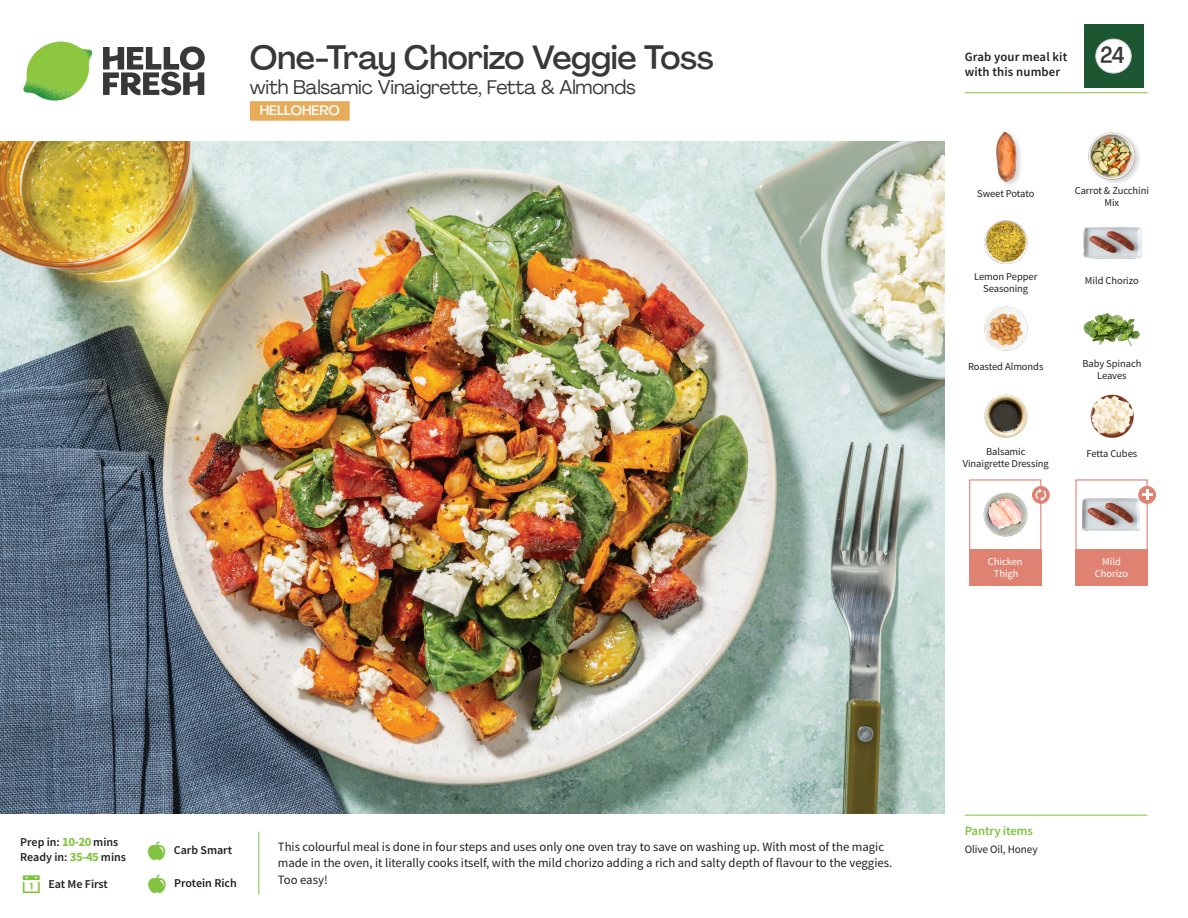
<style>
.page{position:relative;width:1188px;height:918px;background:#fff}
.page>*{position:absolute;margin:0;border:0;box-sizing:border-box;transform-origin:0 0}
._15_Titel_UK{font:500 33px "Agrandir";letter-spacing:-.015em;color:#383839}
._002_Label_Nr{font:500 22.8px "Agrandir";color:#383839;scale:.94 1}
._15_Titel_UK-2{font:19.5px "Agrandir";letter-spacing:-.01em;color:#383839}
.t1{font:500 13.5px "Agrandir";color:#fff}
.Step_6_Text_AU{font:12.75px/16.5px "Source Sans Pro";color:#231f20}
.t2{font:600 12.75px/15px "Source Sans Pro";letter-spacing:.01em;color:#231f20}
._04_Headers_Front{font:600 12.75px "Source Sans Pro";letter-spacing:-.01em;color:#81c340}
._04_Intro{font:600 12px "Source Sans Pro";color:#231f20}
._05_Pantry{font:11.25px "Source Sans Pro";letter-spacing:-.01em;color:#231f20}
._18_FRONT_ingredients{font:10.5px/12px "Source Sans Pro";letter-spacing:-.005em;color:#231f20;text-align:center}
._18_FRONT_ingredients-2{font:10.5px/12px "Source Sans Pro";letter-spacing:-.005em;color:#fff;text-align:center}
.s1{font-weight:700;font-size:12.75px;color:#81c340}
</style>
<div class="page">
<svg style="left:103px;top:46px;width:102px;height:49px"></svg>
<img style="left:23px;top:42px;width:69px;height:59px">
<img style="left:0;top:142px;width:945px;height:672px">
<div style="left:1075px;top:479px;width:73px;height:73px;border:1px solid #df8272"></div>
<div style="left:1075px;top:549px;width:73px;height:37px;background:#df8272"></div>
<div style="left:969px;top:549px;width:72px;height:37px;background:#df8272"></div>
<img style="left:1082px;top:489px;width:58px;height:42px">
<div style="left:969px;top:479px;width:72px;height:73px;border:1px solid #df8272"></div>
<img style="left:983px;top:489px;width:51px;height:48px">
<svg style="left:1138px;top:486px;width:18px;height:18px"></svg>
<svg style="left:1142px;top:490px;width:10px;height:10px"></svg>
<svg style="left:1032px;top:486px;width:18px;height:18px"></svg>
<svg style="left:1036px;top:488px;width:10px;height:13px"></svg>
<img style="left:1083px;top:313px;width:58px;height:33px">
<img style="left:1090px;top:394px;width:44px;height:44px">
<img style="left:984px;top:394px;width:44px;height:44px">
<img style="left:1084px;top:226px;width:57px;height:33px">
<img style="left:984px;top:220px;width:44px;height:45px">
<img style="left:984px;top:306px;width:44px;height:45px">
<img style="left:996px;top:131px;width:25px;height:54px">
<img style="left:1088px;top:132px;width:52px;height:51px">
<hr style="left:965px;top:815px;width:183px;height:1px;background:#81c340">
<hr style="left:965px;top:92px;width:183px;height:1px;background:#81c340">
<div style="left:1084px;top:24px;width:59px;height:64px;background:#1d5732"></div>
<div style="left:1096px;top:39px;width:35px;height:34px;background:#fff;border-radius:50%"></div>
<div style="left:1096px;top:39px;width:35px;height:34px;border:1px solid #d1d2d4;border-radius:50%"></div>
<div style="left:250px;top:101px;width:100px;height:20px;background:#e6ac5a"></div>
<p class="_15_Titel_UK" style="left:250px;top:37px;width:465px">One-Tray Chorizo Veggie Toss</p>
<p class="_15_Titel_UK-2" style="left:250px;top:75px;width:387px">with Balsamic Vinaigrette, Fetta &amp; Almonds</p>
<p class="t1" style="left:260px;top:102px;width:82px">HELLOHERO</p>
<p class="t2" style="left:965px;top:49px;width:104px">Grab your meal kit with this number</p>
<p class="_002_Label_Nr" style="left:1100px;top:41px;width:28px">24</p>
<p class="_18_FRONT_ingredients" style="left:977px;top:188px;width:59px">Sweet Potato</p>
<p class="_18_FRONT_ingredients" style="left:1075px;top:184px;width:76px">Carrot &amp; Zucchini<br>Mix</p>
<p class="_18_FRONT_ingredients" style="left:974px;top:271px;width:65px">Lemon Pepper<br>Seasoning</p>
<p class="_18_FRONT_ingredients" style="left:1085px;top:274px;width:55px">Mild Chorizo</p>
<p class="_18_FRONT_ingredients" style="left:968px;top:360px;width:77px">Roasted Almonds</p>
<p class="_18_FRONT_ingredients" style="left:1082px;top:357px;width:61px">Baby Spinach<br>Leaves</p>
<p class="_18_FRONT_ingredients" style="left:963px;top:446px;width:88px">Balsamic<br>Vinaigrette Dressing</p>
<p class="_18_FRONT_ingredients" style="left:1087px;top:448px;width:52px">Fetta Cubes</p>
<p class="_18_FRONT_ingredients-2" style="left:988px;top:556px;width:36px">Chicken<br>Thigh</p>
<p class="_18_FRONT_ingredients-2" style="left:1095px;top:556px;width:35px">Mild<br>Chorizo</p>
<p class="_04_Intro" style="left:20px;top:834px;width:100px">Prep in: <span class="s1">10-20</span> mins</p>
<p class="_04_Intro" style="left:20px;top:849px;width:107px">Ready in: <span class="s1">35-45</span> mins</p>
<p class="_04_Intro" style="left:48px;top:876px;width:61px">Eat Me First</p>
<p class="_04_Intro" style="left:174px;top:843px;width:60px">Carb Smart</p>
<p class="_04_Intro" style="left:174px;top:876px;width:64px">Protein Rich</p>
<p class="Step_6_Text_AU" style="left:278px;top:838px;width:616px">This colourful meal is done in four steps and uses only one oven tray to save on washing up. With most of the magic made in the oven, it literally cooks itself, with the mild chorizo adding a rich and salty depth of flavour to the veggies.<br>Too easy!</p>
<p class="_04_Headers_Front" style="left:965px;top:822px;width:70px">Pantry items</p>
<p class="_05_Pantry" style="left:965px;top:842px;width:75px">Olive Oil, Honey</p>
</div>
